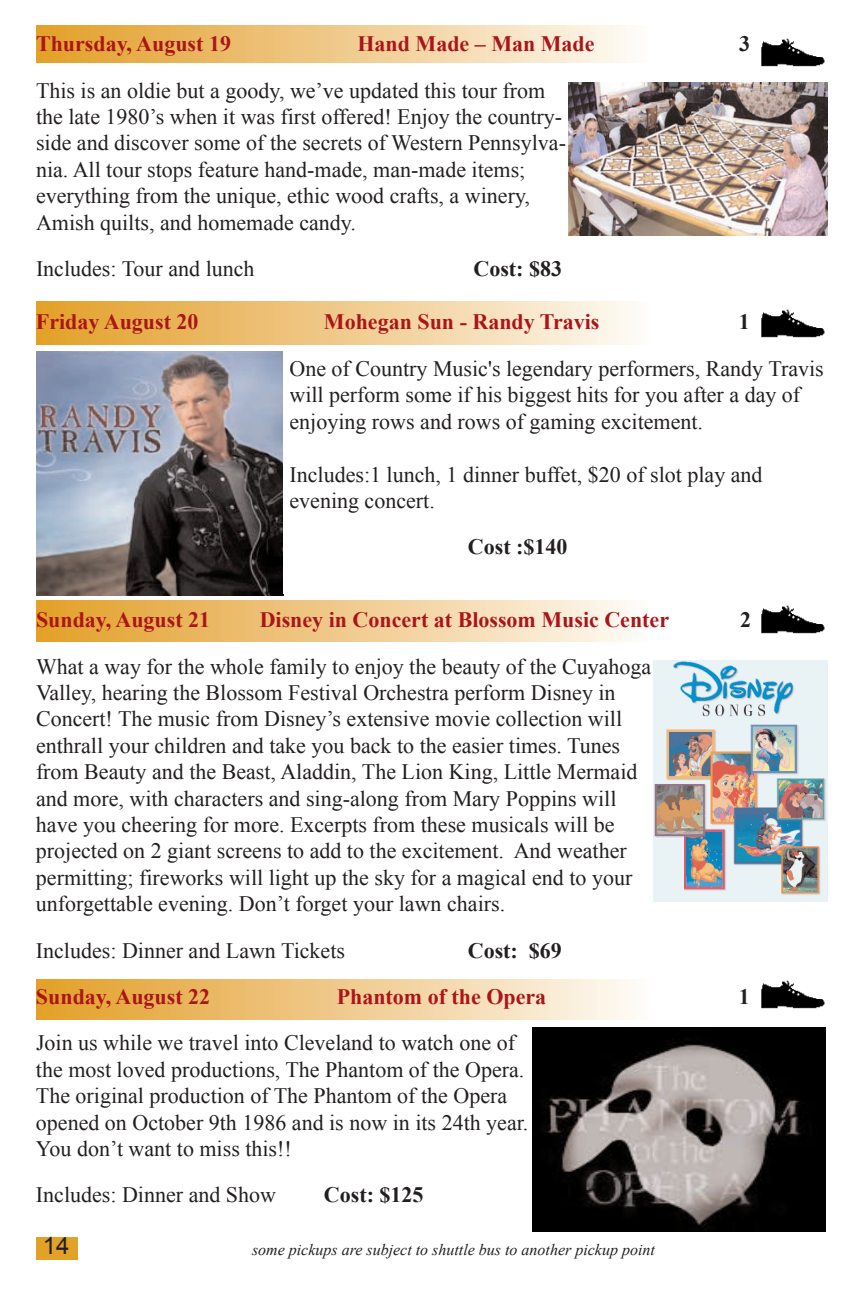
<style>
.page{position:relative;width:864px;height:1296px;background:#fff}
.page>*{position:absolute;margin:0;border:0;box-sizing:border-box;transform-origin:0 0}
.t1{font:24px "Arial";color:#231f20}
.t2{font:22px/26.4px "Times New Roman";color:#231f20}
.t3{font:700 22px "Times New Roman";color:#ab1519}
.t4{font:700 22px "Times New Roman";color:#231f20}
.t5{font:italic 16px "Times New Roman";color:#231f20}
</style>
<div class="page">
<div style="left:36px;top:980px;width:613px;height:39px;background:linear-gradient(to right,#e29e27,#fefaf6)"></div>
<div style="left:36px;top:600px;width:612px;height:42px;background:linear-gradient(to right,#e29e27,#fefaf6)"></div>
<div style="left:36px;top:301px;width:613px;height:44px;background:linear-gradient(to right,#e29e27,#fefaf6)"></div>
<div style="left:36px;top:25px;width:612px;height:38px;background:linear-gradient(to right,#e29e27,#fefaf6)"></div>
<img style="left:533px;top:1027px;width:293px;height:205px">
<img style="left:761px;top:38px;width:64px;height:29px">
<img style="left:761px;top:309px;width:64px;height:29px">
<img style="left:761px;top:605px;width:64px;height:29px">
<img style="left:761px;top:980px;width:64px;height:29px">
<div style="left:36px;top:1237px;width:42px;height:23px;background:#e2a127"></div>
<img style="left:568px;top:82px;width:260px;height:154px">
<img style="left:36px;top:351px;width:247px;height:245px">
<img style="left:654px;top:660px;width:174px;height:242px">
<p class="t3" style="left:36px;top:31px;width:197px">Thursday, August 19</p>
<p class="t3" style="left:358px;top:31px;width:239px">Hand Made – Man Made</p>
<p class="t4" style="left:739px;top:31px;width:12px">3</p>
<p class="t2" style="left:36px;top:77px;width:532px">This is an oldie but a goody, we’ve updated this tour from the late 1980’s when it was first offered! Enjoy the country&shy;side and discover some of the secrets of Western Pennsylva&shy;nia. All tour stops feature hand-made, man-made items; everything from the unique, ethic wood crafts, a winery, Amish quilts, and homemade candy.</p>
<p class="t2" style="left:36px;top:255px;width:220px">Includes: Tour and lunch</p>
<p class="t4" style="left:473px;top:256px;width:90px">Cost: $83</p>
<p class="t3" style="left:36px;top:310px;width:164px">Friday August 20</p>
<p class="t3" style="left:324px;top:310px;width:277px">Mohegan Sun - Randy Travis</p>
<p class="t4" style="left:739px;top:310px;width:12px">1</p>
<p class="t2" style="left:289px;top:355px;width:536px">One of Country Music's legendary performers, Randy Travis will perform some if his biggest hits for you after a day of enjoying rows and rows of gaming excitement.</p>
<p class="t2" style="left:289px;top:461px;width:475px">Includes:1 lunch, 1 dinner buffet, $20 of slot play and evening concert.</p>
<p class="t4" style="left:468px;top:534px;width:101px">Cost :$140</p>
<p class="t3" style="left:36px;top:607px;width:176px">Sunday, August 21</p>
<p class="t3" style="left:260px;top:607px;width:411px">Disney in Concert at Blossom Music Center</p>
<p class="t4" style="left:740px;top:607px;width:12px">2</p>
<p class="t2" style="left:36px;top:653px;width:617px">What a way for the whole family to enjoy the beauty of the Cuyahoga Valley, hearing the Blossom Festival Orchestra perform Disney in Concert! The music from Disney’s extensive movie collection will enthrall your children and take you back to the easier times. Tunes from Beauty and the Beast, Aladdin, The Lion King, Little Mermaid and more, with characters and sing-along from Mary Poppins will have you cheering for more. Excerpts from these musicals will be projected on 2 giant screens to add to the excitement. And weather permitting; fireworks will light up the sky for a magical end to your unforgettable evening. Don’t forget your lawn chairs.</p>
<p class="t2" style="left:36px;top:937px;width:311px">Includes: Dinner and Lawn Tickets</p>
<p class="t4" style="left:468px;top:938px;width:96px">Cost: $69</p>
<p class="t3" style="left:36px;top:984px;width:176px">Sunday, August 22</p>
<p class="t3" style="left:337px;top:984px;width:211px">Phantom of the Opera</p>
<p class="t4" style="left:739px;top:984px;width:12px">1</p>
<p class="t2" style="left:36px;top:1030px;width:494px">Join us while we travel into Cleveland to watch one of the most loved productions, The Phantom of the Opera.<br>The original production of The Phantom of the Opera opened on October 9th 1986 and is now in its 24th year.<br>You don’t want to miss this!!</p>
<p class="t2" style="left:36px;top:1182px;width:242px">Includes: Dinner and Show</p>
<p class="t4" style="left:324px;top:1183px;width:101px">Cost: $125</p>
<p class="t1" style="left:43px;top:1233px;width:28px">14</p>
<p class="t5" style="left:252px;top:1241px;width:404px">some pickups are subject to shuttle bus to another pickup point</p>
</div>
